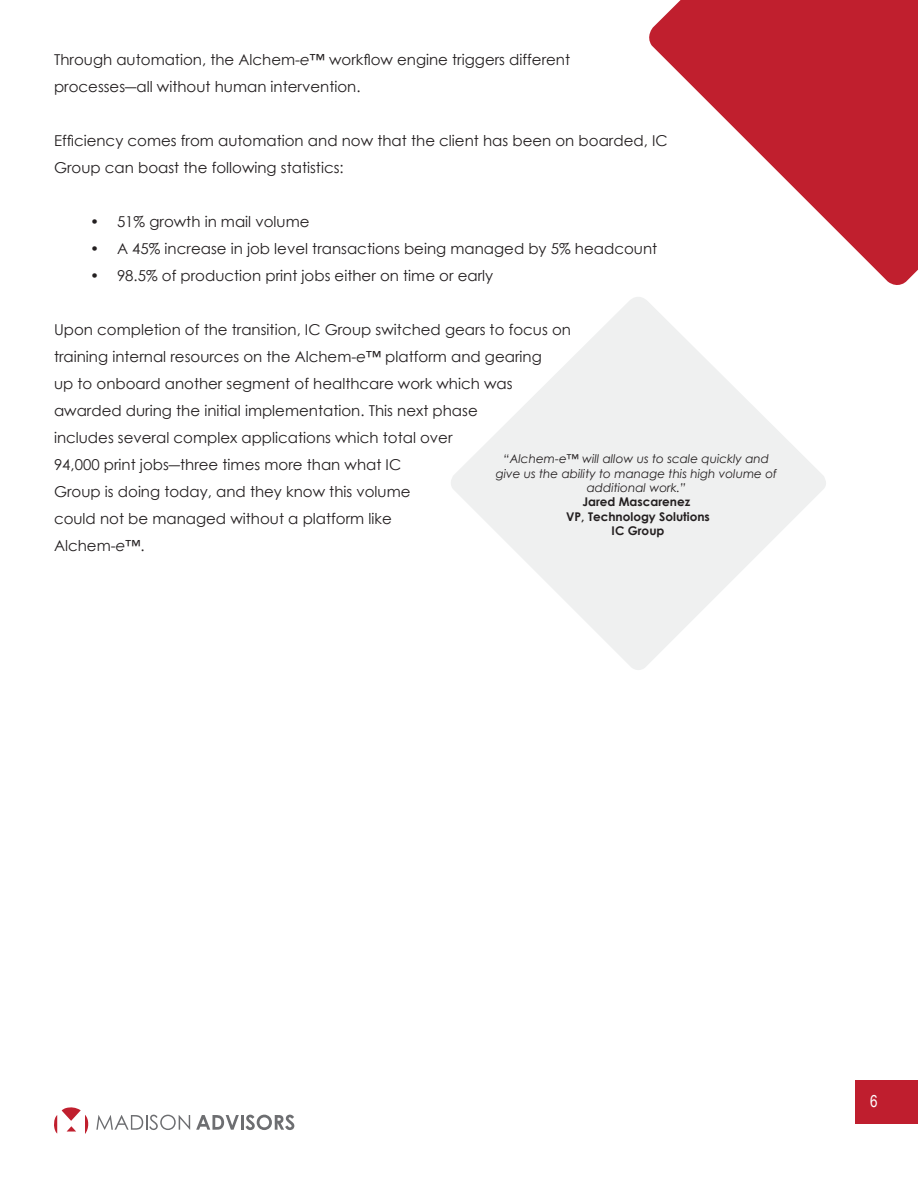
<style>
.page{position:relative;width:918px;height:1188px;background:#fff}
.page>*{position:absolute;margin:0;border:0;box-sizing:border-box;transform-origin:0 0}
.t1{font:16.5px "Arial Narrow";color:#fff}
.t2{font:15px/27px "Century Gothic";color:#231f20}
.t3{font:italic 12px/14.4px "Century Gothic";color:#231f20;text-align:center}
.s1{font-style:italic}
.s2{font-weight:700;font-style:normal}
</style>
<div class="page">
<div style="left:855px;top:1080px;width:63px;height:44px;background:#bf1e2e"></div>
<svg style="left:54px;top:1107px;width:35px;height:27px"></svg>
<svg style="left:96px;top:1115px;width:94px;height:15px"></svg>
<svg style="left:196px;top:1115px;width:43px;height:15px"></svg>
<hr style="left:241px;top:1115px;width:3px;height:15px;background:#6d6e71">
<svg style="left:246px;top:1115px;width:48px;height:15px"></svg>
<svg style="left:649px;top:0;width:269px;height:285px;fill:#c01f2e"></svg>
<svg style="left:451px;top:297px;width:375px;height:373px;fill:#eff0f0"></svg>
<p class="t2" style="left:54px;top:46px;width:518px">Through automation, the Alchem-<span class="s1">e</span>™ workflow engine triggers different processes―all without human intervention.</p>
<p class="t2" style="left:54px;top:127px;width:615px">Efficiency comes from automation and now that the client has been on boarded, IC<br>Group can boast the following statistics:</p>
<p class="t2" style="left:90px;top:208px;width:221px">• 51% growth in mail volume</p>
<p class="t2" style="left:90px;top:235px;width:569px">• A 45% increase in job level transactions being managed by 5% headcount</p>
<p class="t2" style="left:90px;top:262px;width:405px">• 98.5% of production print jobs either on time or early</p>
<p class="t2" style="left:54px;top:316px;width:519px">Upon completion of the transition, IC Group switched gears to focus on training internal resources on the Alchem-<span class="s1">e</span>™ platform and gearing<br>up to onboard another segment of healthcare work which was awarded during the initial implementation. This next phase<br>includes several complex applications which total over<br>94,000 print jobs―three times more than what IC<br>Group is doing today, and they know this volume<br>could not be managed without a platform like<br>Alchem-<span class="s1">e</span>™.</p>
<p class="t3" style="left:496px;top:451px;width:283px">“Alchem-e™ will allow us to scale quickly and give us the ability to manage this high volume of additional work.”<br><span class="s2">Jared Mascarenez<br>VP, Technology Solutions<br>IC Group</span></p>
<p class="t1" style="left:870px;top:1089px;width:9px">6</p>
</div>
